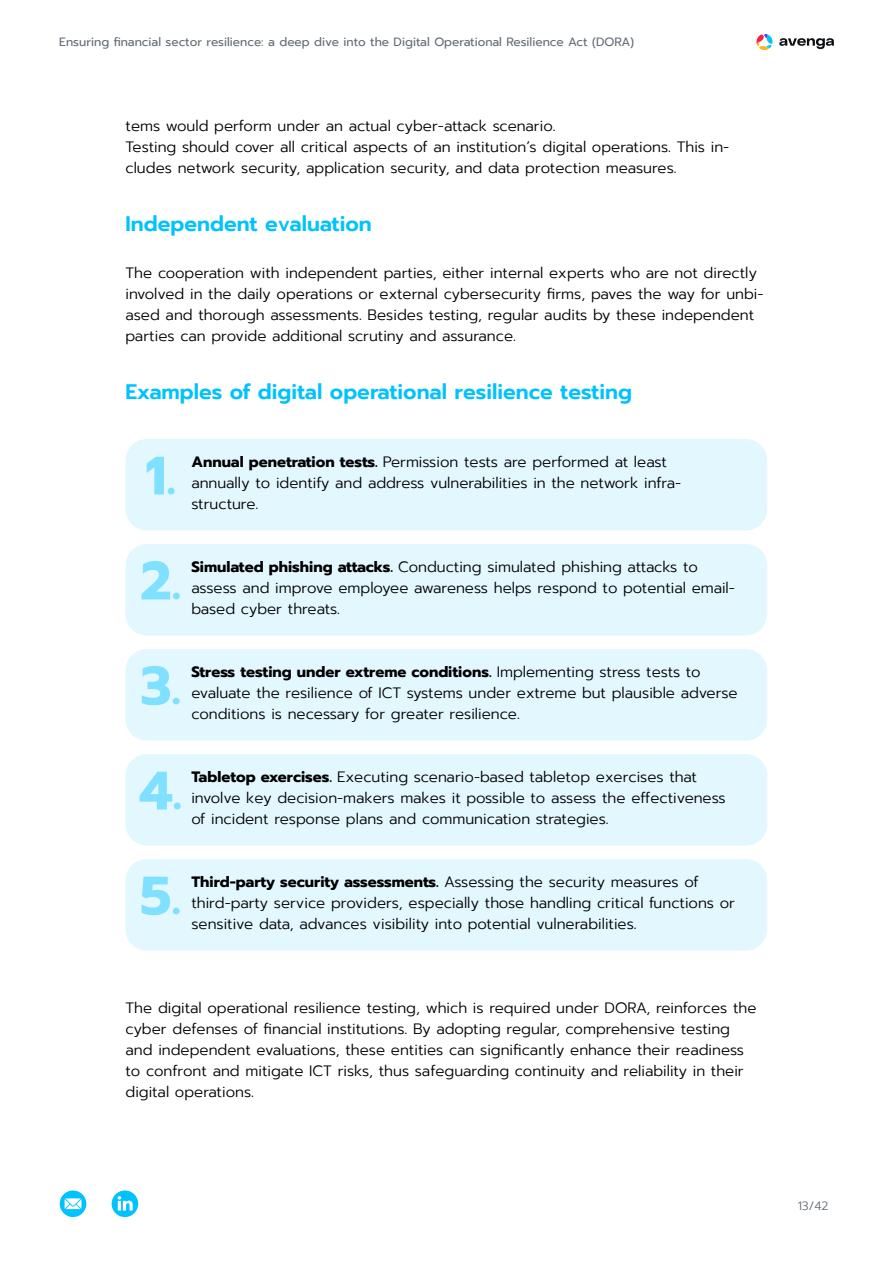
<style>
.page{position:relative;width:893px;height:1263px;background:#fff}
.page>*{position:absolute;margin:0;border:0;box-sizing:border-box;transform-origin:0 0}
.t1{font:700 54px/105px "Prompt";color:#80e0ff;text-align:justify}
.t2{font:600 21px "Prompt";color:#00c2ff}
.t3{font:300 15px/21px "Prompt";color:#000}
.t4{font:12px "Prompt";color:#636b75}
.t5{font:300 12px "Prompt";color:#636b75}
.s1{font-weight:700}
</style>
<div class="page">
<svg style="left:112px;top:1190px;width:26px;height:27px"></svg>
<svg style="left:60px;top:1190px;width:26px;height:27px"></svg>
<svg style="left:757px;top:34px;width:16px;height:16px"></svg>
<svg style="left:779px;top:38px;width:55px;height:11px"></svg>
<div style="left:126px;top:439px;width:641px;height:91px;background:#e3f7ff;border-radius:21px"></div>
<div style="left:126px;top:544px;width:641px;height:91px;background:#e3f7ff;border-radius:21px"></div>
<div style="left:126px;top:649px;width:641px;height:91px;background:#e3f7ff;border-radius:21px"></div>
<div style="left:126px;top:754px;width:641px;height:91px;background:#e3f7ff;border-radius:21px"></div>
<div style="left:126px;top:859px;width:641px;height:91px;background:#e3f7ff;border-radius:21px"></div>
<p class="t4" style="left:59px;top:33px;width:576px">Ensuring financial sector resilience: a deep dive into the Digital Operational Resilience Act (DORA)</p>
<p class="t3" style="left:126px;top:115px;width:605px">tems would perform under an actual cyber-attack scenario.<br>Testing should cover all critical aspects of an institution’s digital operations. This in&shy;cludes network security, application security, and data protection measures.</p>
<h2 class="t2" style="left:126px;top:208px;width:248px">Independent evaluation</h2>
<p class="t3" style="left:126px;top:262px;width:640px">The cooperation with independent parties, either internal experts who are not directly involved in the daily operations or external cybersecurity firms, paves the way for unbi&shy;ased and thorough assessments. Besides testing, regular audits by these independent parties can provide additional scrutiny and assurance.</p>
<h2 class="t2" style="left:126px;top:376px;width:508px">Examples of digital operational resilience testing</h2>
<h1 class="t1" style="left:139px;top:423px;width:44px">1.<br>2.<br>3.<br>4.<br>5.</h1>
<p class="t3" style="left:191px;top:451px;width:491px"><span class="s1">Annual penetration tests.</span> Permission tests are performed at least annually to identify and address vulnerabilities in the network infra&shy;structure.</p>
<p class="t3" style="left:191px;top:556px;width:545px"><span class="s1">Simulated phishing attacks.</span> Conducting simulated phishing attacks to assess and improve employee awareness helps respond to potential email&shy;based cyber threats.</p>
<p class="t3" style="left:191px;top:661px;width:548px"><span class="s1">Stress testing under extreme conditions.</span> Implementing stress tests to evaluate the resilience of ICT systems under extreme but plausible adverse conditions is necessary for greater resilience.</p>
<p class="t3" style="left:191px;top:766px;width:536px"><span class="s1">Tabletop exercises.</span> Executing scenario-based tabletop exercises that involve key decision-makers makes it possible to assess the effectiveness of incident response plans and communication strategies.</p>
<p class="t3" style="left:191px;top:871px;width:545px"><span class="s1">Third-party security assessments.</span> Assessing the security measures of third-party service providers, especially those handling critical functions or sensitive data, advances visibility into potential vulnerabilities.</p>
<p class="t3" style="left:126px;top:997px;width:632px">The digital operational resilience testing, which is required under DORA, reinforces the cyber defenses of financial institutions. By adopting regular, comprehensive testing and independent evaluations, these entities can significantly enhance their readiness to confront and mitigate ICT risks, thus safeguarding continuity and reliability in their digital operations.</p>
<p class="t5" style="left:798px;top:1198px;width:32px">13/42</p>
</div>
